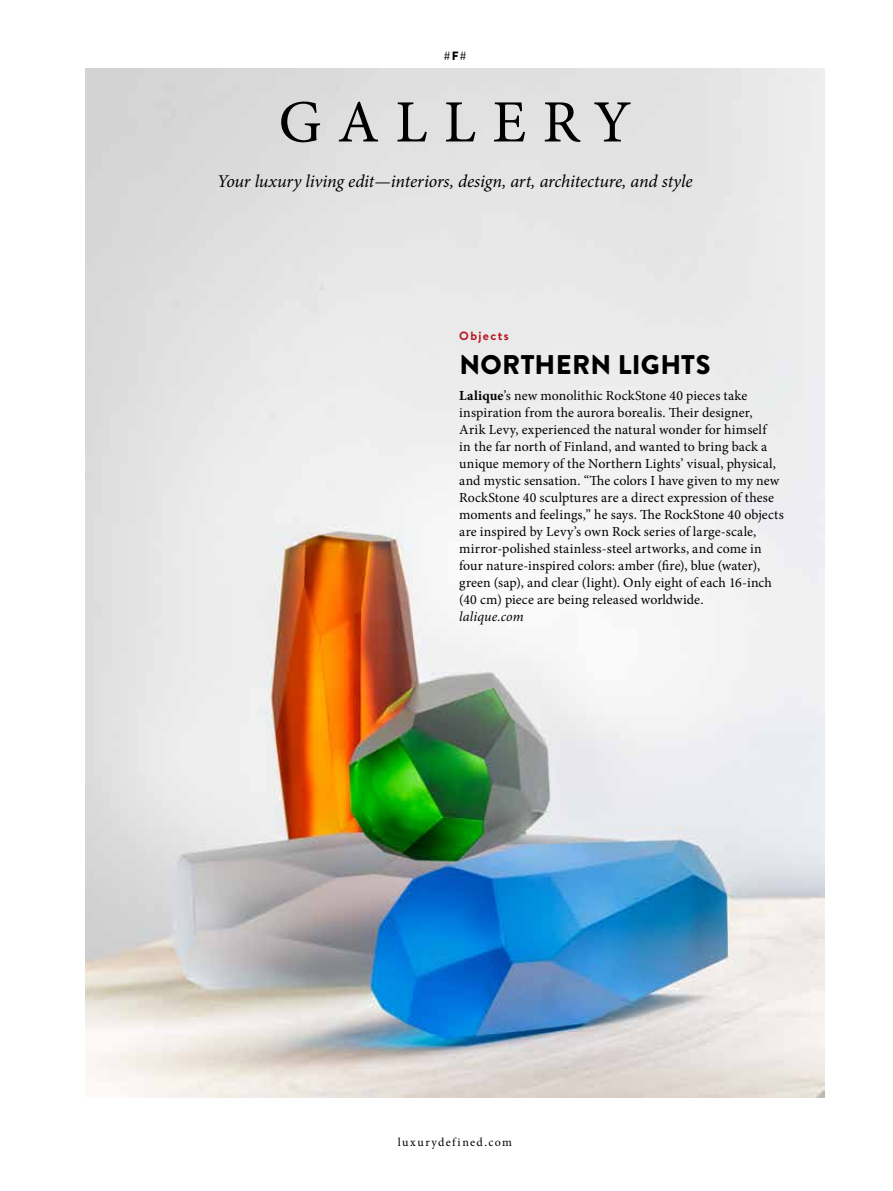
<style>
.page{position:relative;width:893px;height:1191px;background:#fff}
.page>*{position:absolute;margin:0;border:0;box-sizing:border-box;transform-origin:0 0}
.t1{font:60px "Minion Pro";letter-spacing:.27em;color:#000}
.t2{font:900 27px "Brandon Grotesque";letter-spacing:.01em;color:#000}
.t3{font:italic 18px "Minion Pro";letter-spacing:-.01em;color:#000}
.t4{font:13.8px/17px "Minion Pro";letter-spacing:.005em;color:#000}
.t5{font:italic 13.8px "Minion Pro";letter-spacing:.01em;color:#000}
.t6{font:12px "Minion Pro";letter-spacing:.115em;color:#000}
.t7{font:700 12px "Brandon Text";letter-spacing:.12em;color:#b5121b}
.t8{font:900 12px "Brandon Grotesque";color:#000}
.s1{font-weight:700}
</style>
<div class="page">
<img style="left:85px;top:68px;width:740px;height:1029px">
<p class="t8" style="left:444px;top:47px;width:24px">#F#</p>
<h1 class="t1" style="left:279px;top:82px;width:354px">GALLERY</h1>
<h3 class="t3" style="left:217px;top:169px;width:477px">Your luxury living edit—interiors, design, art, architecture, and style</h3>
<p class="t7" style="left:459px;top:328px;width:51px">Objects</p>
<h2 class="t2" style="left:459px;top:346px;width:252px">NORTHERN LIGHTS</h2>
<p class="t4" style="left:459px;top:387px;width:326px"><span class="s1">Lalique</span>’s new monolithic RockStone 40 pieces take inspiration from the aurora borealis. Their designer,<br>Arik Levy, experienced the natural wonder for himself<br>in the far north of Finland, and wanted to bring back a unique memory of the Northern Lights’ visual, physical, and mystic sensation. “The colors I have given to my new RockStone 40 sculptures are a direct expression of these moments and feelings,” he says. The RockStone 40 objects are inspired by Levy’s own Rock series of large-scale, mirror-polished stainless-steel artworks, and come in four nature-inspired colors: amber (fire), blue (water), green (sap), and clear (light). Only eight of each 16-inch (40 cm) piece are being released worldwide.</p>
<p class="t5" style="left:459px;top:607px;width:66px">lalique.com</p>
<p class="t6" style="left:398px;top:1134px;width:116px">luxurydefined.com</p>
</div>
